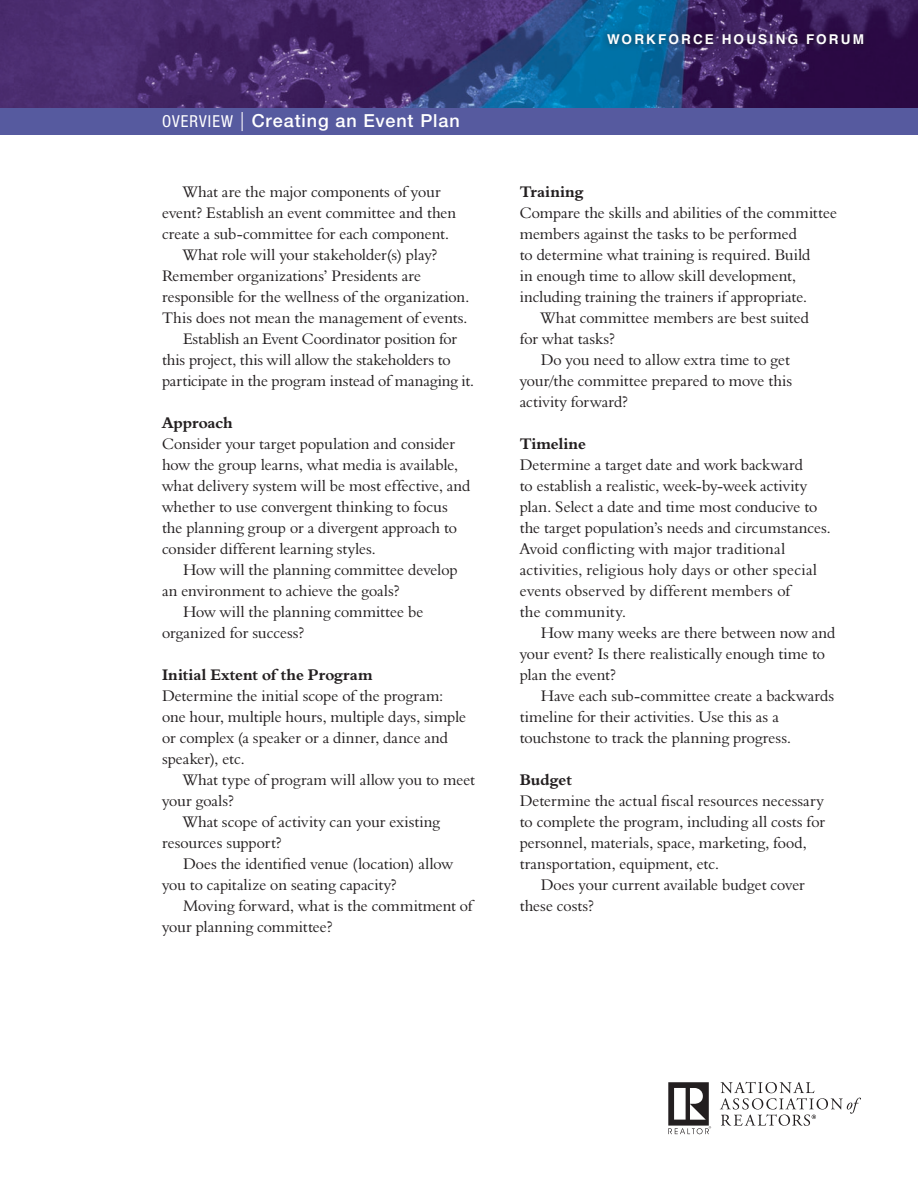
<style>
.page{position:relative;width:918px;height:1188px;background:#fff}
.page>*{position:absolute;margin:0;border:0;box-sizing:border-box;transform-origin:0 0}
.Bulleted_Text_Small{font:500 18px "Helvetica Neue";letter-spacing:.05em;color:#fff}
.Body_Copy-Small-No_I{font:15.75px/21px "Aldine 401 BT Roman A";color:#231f20}
.Body_Copy-Small{font:15.75px/21px "Aldine 401 BT Roman A";letter-spacing:-.005em;color:#231f20}
.Body_Copy-Small-Spac{font:15.75px/21px "Aldine 401 BT Roman A";color:#231f20}
.Body_Copy-Small-No_I-2{font:15.75px "Aldine 401 BT Bold A";color:#231f20}
.t1{font:700 13.5px "Helvetica";letter-spacing:.165em;color:#fff}
.s1{font-weight:400;font-stretch:condensed;font-size:16.5px}
.s2{font-weight:300;font-size:19.05px}
</style>
<div class="page">
<img style="left:0;top:0;width:918px;height:108px">
<div style="left:598px;top:26px;width:271px;height:24px;background:#231f20;opacity:.25"></div>
<div style="left:0;top:108px;width:918px;height:26px;background:#565a9f"></div>
<svg style="left:668px;top:1082px;width:43px;height:52px"></svg>
<svg style="left:720px;top:1082px;width:141px;height:44px"></svg>
<p class="Bulleted_Text_Small" style="left:162px;top:110px;width:299px"><span class="s1">OVERVIEW</span> <span class="s2">|</span> Creating an Event Plan</p>
<p class="Body_Copy-Small" style="left:162px;top:181px;width:296px;text-align:center">What are the major components of your event? Establish an event committee and then create a sub-committee for each component.</p>
<p class="Body_Copy-Small" style="left:162px;top:244px;width:309px;text-indent:21px">What role will your stakeholder(s) play?<br>Remember organizations’ Presidents are responsible for the wellness of the organization.<br>This does not mean the management of events.</p>
<p class="Body_Copy-Small-Spac" style="left:162px;top:328px;width:314px;text-indent:21px">Establish an Event Coordinator position for this project, this will allow the stakeholders to participate in the program instead of managing it.</p>
<p class="Body_Copy-Small-No_I-2" style="left:162px;top:413px;width:72px">Approach</p>
<p class="Body_Copy-Small-No_I" style="left:162px;top:433px;width:310px">Consider your target population and consider how the group learns, what media is available, what delivery system will be most effective, and whether to use convergent thinking to focus the planning group or a divergent approach to consider different learning styles.</p>
<p class="Body_Copy-Small" style="left:162px;top:559px;width:297px;text-indent:21px">How will the planning committee develop an environment to achieve the goals?</p>
<p class="Body_Copy-Small-Spac" style="left:162px;top:601px;width:263px;text-indent:21px">How will the planning committee be organized for success?</p>
<p class="Body_Copy-Small-No_I-2" style="left:162px;top:665px;width:212px">Initial Extent of the Program</p>
<p class="Body_Copy-Small-No_I" style="left:162px;top:685px;width:306px">Determine the initial scope of the program: one hour, multiple hours, multiple days, simple or complex (a speaker or a dinner, dance and speaker), etc.</p>
<p class="Body_Copy-Small" style="left:162px;top:769px;width:315px;text-indent:21px">What type of program will allow you to meet your goals?</p>
<p class="Body_Copy-Small" style="left:162px;top:811px;width:280px;text-indent:21px">What scope of activity can your existing resources support?</p>
<p class="Body_Copy-Small" style="left:162px;top:853px;width:293px;text-indent:21px">Does the identified venue (location) allow you to capitalize on seating capacity?</p>
<p class="Body_Copy-Small-Spac" style="left:162px;top:895px;width:313px;text-indent:21px">Moving forward, what is the commitment of your planning committee?</p>
<p class="t1" style="left:607px;top:28px;width:258px">WORKFORCE HOUSING FORUM</p>
<p class="Body_Copy-Small-No_I-2" style="left:520px;top:182px;width:65px">Training</p>
<p class="Body_Copy-Small-No_I" style="left:520px;top:202px;width:319px">Compare the skills and abilities of the committee members against the tasks to be performed<br>to determine what training is required. Build<br>in enough time to allow skill development, including training the trainers if appropriate.</p>
<p class="Body_Copy-Small" style="left:520px;top:307px;width:291px;text-indent:21px">What committee members are best suited for what tasks?</p>
<p class="Body_Copy-Small-Spac" style="left:520px;top:349px;width:274px;text-indent:21px">Do you need to allow extra time to get your/the committee prepared to move this activity forward?</p>
<p class="Body_Copy-Small-No_I-2" style="left:520px;top:434px;width:68px">Timeline</p>
<p class="Body_Copy-Small-No_I" style="left:520px;top:454px;width:312px">Determine a target date and work backward<br>to establish a realistic, week-by-week activity plan. Select a date and time most conducive to the target population’s needs and circumstances.<br>Avoid conflicting with major traditional activities, religious holy days or other special events observed by different members of<br>the community.</p>
<p class="Body_Copy-Small" style="left:520px;top:622px;width:317px;text-indent:21px">How many weeks are there between now and your event? Is there realistically enough time to plan the event?</p>
<p class="Body_Copy-Small-Spac" style="left:520px;top:685px;width:316px;text-indent:21px">Have each sub-committee create a backwards timeline for their activities. Use this as a touchstone to track the planning progress.</p>
<p class="Body_Copy-Small-No_I-2" style="left:520px;top:770px;width:54px">Budget</p>
<p class="Body_Copy-Small-No_I" style="left:520px;top:790px;width:307px">Determine the actual fiscal resources necessary to complete the program, including all costs for personnel, materials, space, marketing, food, transportation, equipment, etc.</p>
<p class="Body_Copy-Small" style="left:520px;top:874px;width:287px;text-indent:21px">Does your current available budget cover these costs?</p>
</div>
